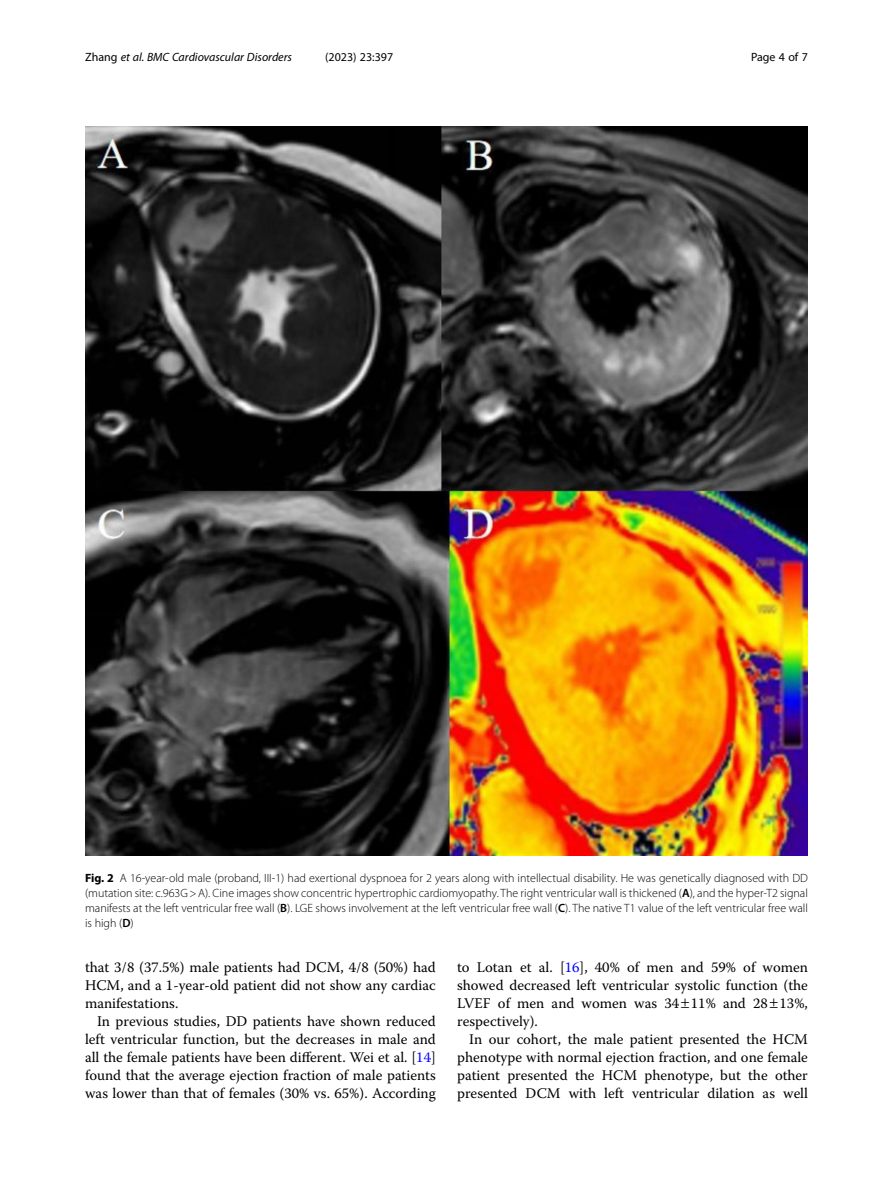
<style>
.page{position:relative;width:893px;height:1191px;background:#fff}
.page>*{position:absolute;margin:0;border:0;box-sizing:border-box;transform-origin:0 0}
.Body_Text_Indent{font:14.7px/18px "Warnock Pro";color:#000;text-align:justify}
.Figure_Caption{font:300 12px/15px "Myriad Pro";color:#000;text-align:justify}
.t1{font:italic 12px "Myriad Pro";color:#000}
.t2{font:12px "Myriad Pro";color:#000}
.s1{font-style:normal}
.s2{font-weight:700}
.s3{font-weight:600}
.s4{color:#00f}
</style>
<div class="page">
<img style="left:85px;top:126px;width:723px;height:729px">
<p class="t1" style="left:85px;top:50px;width:208px"><span class="s1">Zhang</span> et al. BMC Cardiovascular Disorders</p>
<p class="t2" style="left:325px;top:50px;width:70px">(2023) 23:397</p>
<p class="t2" style="left:751px;top:50px;width:58px">Page 4 of 7</p>
<p class="Figure_Caption" style="left:85px;top:871px;width:724px"><span class="s2">Fig. 2</span> A 16-year-old male (proband, III-1) had exertional dyspnoea for 2 years along with intellectual disability. He was genetically diagnosed with DD (mutation site: c.963G&gt;A). Cine images show concentric hypertrophic cardiomyopathy. The right ventricular wall is thickened (<span class="s3">A</span>), and the hyper-T2 signal manifests at the left ventricular free wall (<span class="s3">B</span>). LGE shows involvement at the left ventricular free wall (<span class="s3">C</span>). The native T1 value of the left ventricular free wall is high (<span class="s3">D</span>)</p>
<p class="Body_Text_Indent" style="left:85px;top:958px;width:352px">that 3/8 (37.5%) male patients had DCM, 4/8 (50%) had HCM, and a 1-year-old patient did not show any cardiac manifestations.</p>
<p class="Body_Text_Indent" style="left:85px;top:1012px;width:352px;text-indent:12px">In previous studies, DD patients have shown reduced left ventricular function, but the decreases in male and all the female patients have been different. Wei et al. [<span class="s4">14</span>] found that the average ejection fraction of male patients was lower than that of females (30% vs. 65%). According</p>
<p class="Body_Text_Indent" style="left:457px;top:958px;width:352px">to Lotan et al. [<span class="s4">16</span>], 40% of men and 59% of women showed decreased left ventricular systolic function (the LVEF of men and women was 34 11% and 28 13%, respectively).</p>
<p class="Body_Text_Indent" style="left:457px;top:1030px;width:352px;text-indent:12px">In our cohort, the male patient presented the HCM phenotype with normal ejection fraction, and one female patient presented the HCM phenotype, but the other presented DCM with left ventricular dilation as well</p>
</div>
